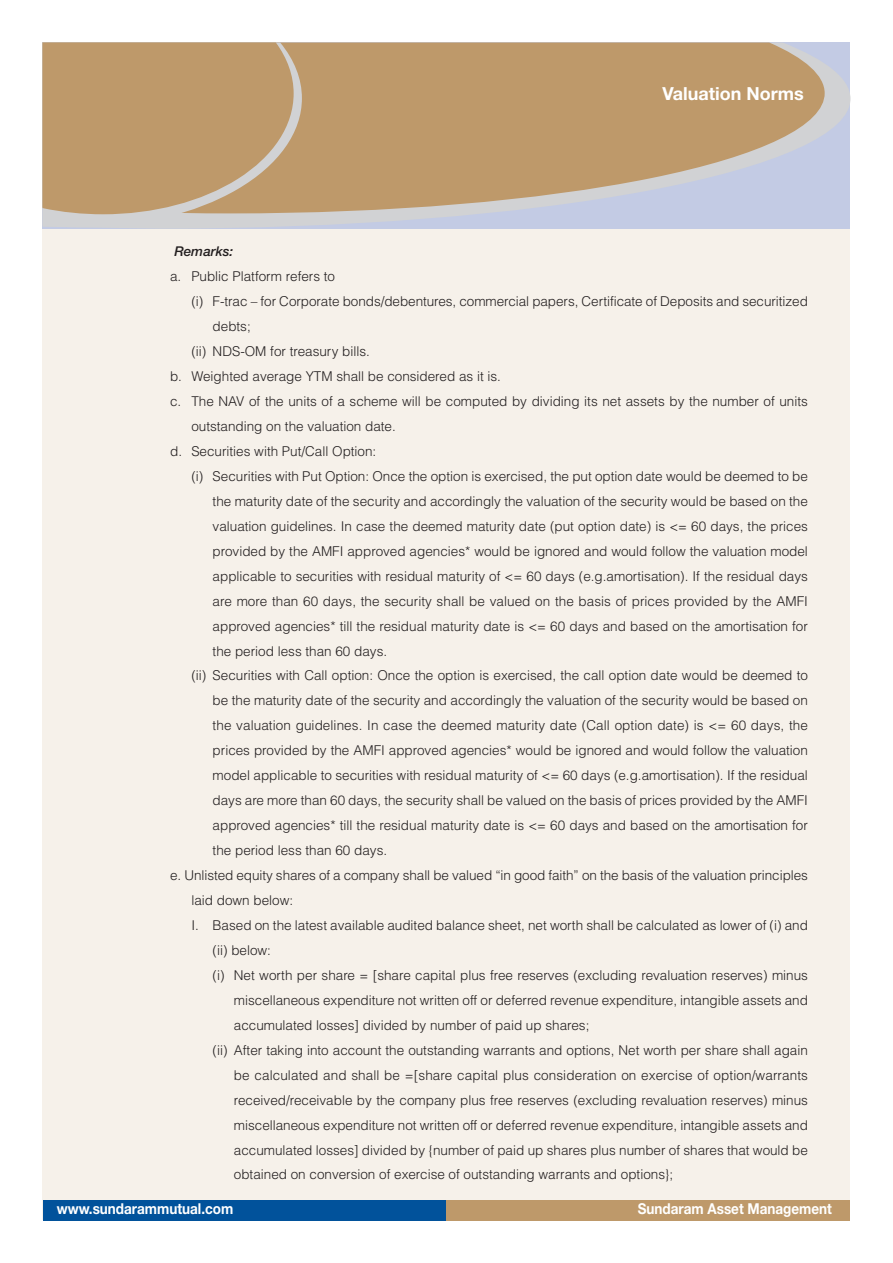
<style>
.page{position:relative;width:893px;height:1263px;background:#fff}
.page>*{position:absolute;margin:0;border:0;box-sizing:border-box;transform-origin:0 0}
.t1{font:700 18px "Helvetica Neue";color:#fff}
.t2{font:700 15px "Helvetica Neue";color:#fff;scale:.9 1}
.t3{font:300 13.5px "Helvetica";color:#231f20}
.t4{font:italic 500 13.5px "Helvetica Neue";color:#231f20}
</style>
<div class="page">
<div style="left:43px;top:43px;width:807px;height:1177px;background:#f6f1ea"></div>
<svg style="left:43px;top:43px;width:807px;height:186px;background:#c5cce0"></svg>
<svg style="left:302px;top:43px;width:523px;height:170px;background:#bfa27e"></svg>
<svg style="left:43px;top:43px;width:259px;height:184px;background:#ccc5bd"></svg>
<div style="left:43px;top:43px;width:251px;height:171px;background:#be996a"></div>
<div style="left:43px;top:1200px;width:403px;height:20px;background:#01529b"></div>
<div style="left:446px;top:1200px;width:404px;height:20px;background:#be996a"></div>
<h1 class="t1" style="left:662px;top:87px;width:143px">Valuation Norms</h1>
<p class="t4" style="left:174px;top:247px;width:60px">Remarks:</p>
<p class="t3" style="left:170px;top:269px;width:167px">a. Public Platform refers to</p>
<p class="t3" style="left:191px;top:294px;width:618px">(i) F-trac – for Corporate bonds/debentures, commercial papers, Certificate of Deposits and securitized</p>
<p class="t3" style="left:213px;top:319px;width:40px">debts;</p>
<p class="t3" style="left:191px;top:344px;width:180px">(ii) NDS-OM for treasury bills.</p>
<p class="t3" style="left:170px;top:369px;width:332px">b. Weighted average YTM shall be considered as it is.</p>
<p class="t3" style="left:170px;top:393px;width:639px">c. The NAV of the units of a scheme will be computed by dividing its net assets by the number of units</p>
<p class="t3" style="left:191px;top:418px;width:206px">outstanding on the valuation date.</p>
<p class="t3" style="left:170px;top:443px;width:208px">d. Securities with Put/Call Option:</p>
<p class="t3" style="left:191px;top:468px;width:618px">(i) Securities with Put Option: Once the option is exercised, the put option date would be deemed to be</p>
<p class="t3" style="left:213px;top:493px;width:597px">the maturity date of the security and accordingly the valuation of the security would be based on the</p>
<p class="t3" style="left:213px;top:518px;width:597px">valuation guidelines. In case the deemed maturity date (put option date) is &lt;= 60 days, the prices</p>
<p class="t3" style="left:213px;top:543px;width:597px">provided by the AMFI approved agencies* would be ignored and would follow the valuation model</p>
<p class="t3" style="left:213px;top:568px;width:597px">applicable to securities with residual maturity of &lt;= 60 days (e.g.amortisation). If the residual days</p>
<p class="t3" style="left:213px;top:593px;width:597px">are more than 60 days, the security shall be valued on the basis of prices provided by the AMFI</p>
<p class="t3" style="left:213px;top:618px;width:597px">approved agencies* till the residual maturity date is &lt;= 60 days and based on the amortisation for</p>
<p class="t3" style="left:213px;top:643px;width:176px">the period less than 60 days.</p>
<p class="t3" style="left:191px;top:668px;width:618px">(ii) Securities with Call option: Once the option is exercised, the call option date would be deemed to</p>
<p class="t3" style="left:213px;top:693px;width:597px">be the maturity date of the security and accordingly the valuation of the security would be based on</p>
<p class="t3" style="left:213px;top:718px;width:597px">the valuation guidelines. In case the deemed maturity date (Call option date) is &lt;= 60 days, the</p>
<p class="t3" style="left:213px;top:743px;width:597px">prices provided by the AMFI approved agencies* would be ignored and would follow the valuation</p>
<p class="t3" style="left:213px;top:768px;width:597px">model applicable to securities with residual maturity of &lt;= 60 days (e.g.amortisation). If the residual</p>
<p class="t3" style="left:213px;top:793px;width:597px">days are more than 60 days, the security shall be valued on the basis of prices provided by the AMFI</p>
<p class="t3" style="left:213px;top:818px;width:597px">approved agencies* till the residual maturity date is &lt;= 60 days and based on the amortisation for</p>
<p class="t3" style="left:213px;top:842px;width:176px">the period less than 60 days.</p>
<p class="t3" style="left:170px;top:867px;width:639px">e. Unlisted equity shares of a company shall be valued “in good faith” on the basis of the valuation principles</p>
<p class="t3" style="left:191px;top:892px;width:103px">laid down below:</p>
<p class="t3" style="left:191px;top:917px;width:618px">I. Based on the latest available audited balance sheet, net worth shall be calculated as lower of (i) and</p>
<p class="t3" style="left:213px;top:942px;width:60px">(ii) below:</p>
<p class="t3" style="left:213px;top:967px;width:597px">(i) Net worth per share = [share capital plus free reserves (excluding revaluation reserves) minus</p>
<p class="t3" style="left:234px;top:992px;width:576px">miscellaneous expenditure not written off or deferred revenue expenditure, intangible assets and</p>
<p class="t3" style="left:234px;top:1017px;width:357px">accumulated losses] divided by number of paid up shares;</p>
<p class="t3" style="left:213px;top:1042px;width:597px">(ii) After taking into account the outstanding warrants and options, Net worth per share shall again</p>
<p class="t3" style="left:234px;top:1067px;width:576px">be calculated and shall be =[share capital plus consideration on exercise of option/warrants</p>
<p class="t3" style="left:234px;top:1092px;width:576px">received/receivable by the company plus free reserves (excluding revaluation reserves) minus</p>
<p class="t3" style="left:234px;top:1117px;width:576px">miscellaneous expenditure not written off or deferred revenue expenditure, intangible assets and</p>
<p class="t3" style="left:234px;top:1142px;width:576px">accumulated losses] divided by {number of paid up shares plus number of shares that would be</p>
<p class="t3" style="left:234px;top:1167px;width:441px">obtained on conversion of exercise of outstanding warrants and options};</p>
<p class="t2" style="left:57px;top:1203px;width:198px">www.sundarammutual.com</p>
<p class="t2" style="left:638px;top:1203px;width:217px">Sundaram Asset Management</p>
</div>
